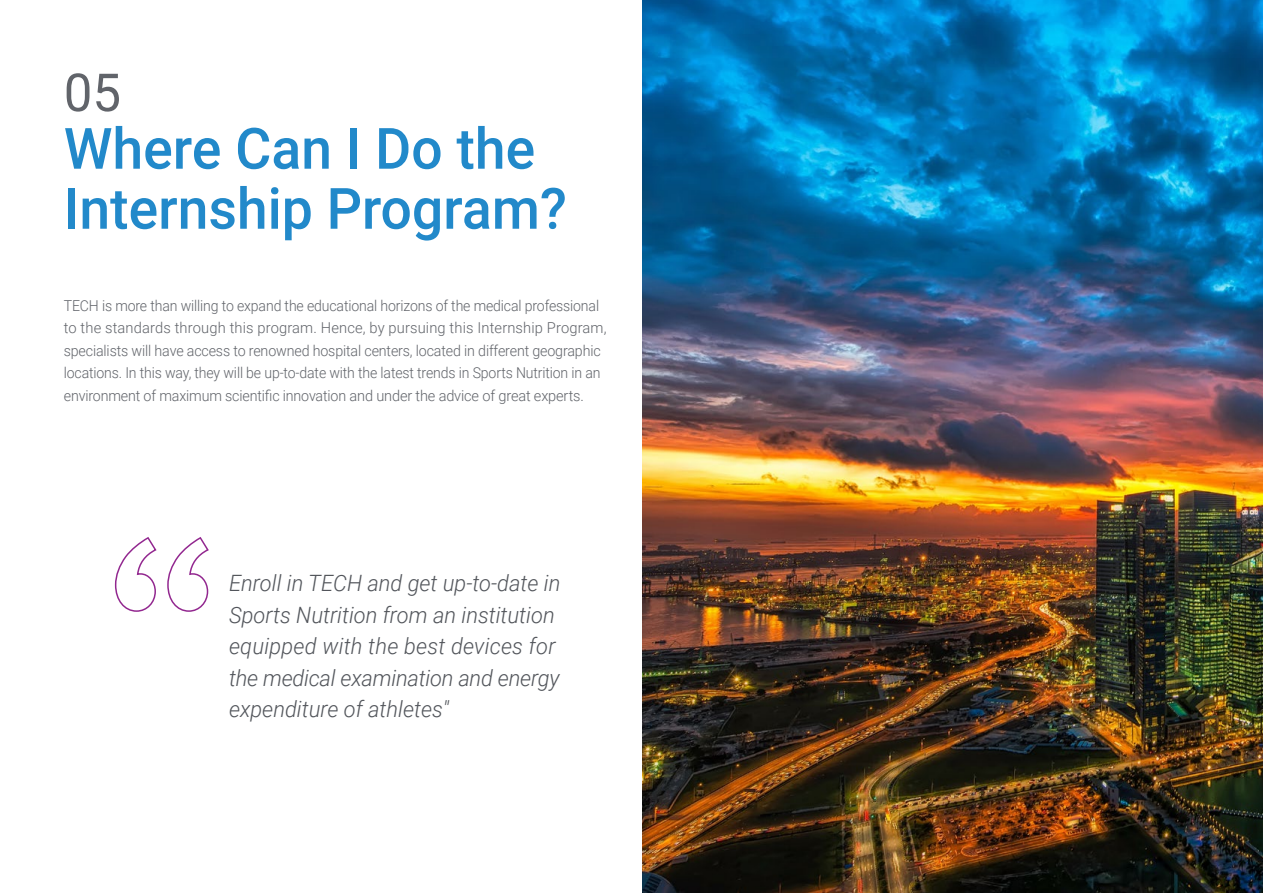
<style>
.page{position:relative;width:1263px;height:893px;background:#fff}
.page>*{position:absolute;margin:0;border:0;box-sizing:border-box;transform-origin:0 0}
.t1{font:500 57px/60px "Roboto";color:#2289ca}
.t2{font:52.5px "Roboto";color:#61646a}
.t3{font:italic 300 22.5px/31.5px "Roboto";color:#52555b}
.t4{font:300 15px/22.5px "Roboto";letter-spacing:-.01em;color:#61646a;scale:.94 1}
</style>
<div class="page">
<svg style="left:114px;top:537px;width:95px;height:75px"></svg>
<img style="left:642px;top:0;width:621px;height:893px">
<h2 class="t2" style="left:64px;top:56px;width:59px">05</h2>
<h1 class="t1" style="left:64px;top:116px;width:504px">Where Can I Do the<br>Internship Program?</h1>
<p class="t4" style="left:64px;top:293px;width:579px">TECH is more than willing to expand the educational horizons of the medical professional to the standards through this program. Hence, by pursuing this Internship Program, specialists will have access to renowned hospital centers, located in different geographic locations. In this way, they will be up-to-date with the latest trends in Sports Nutrition in an environment of maximum scientific innovation and under the advice of great experts.</p>
<h3 class="t3" style="left:229px;top:567px;width:333px">Enroll in TECH and get up-to-date in Sports Nutrition from an institution equipped with the best devices for the medical examination and energy expenditure of athletes"</h3>
</div>
